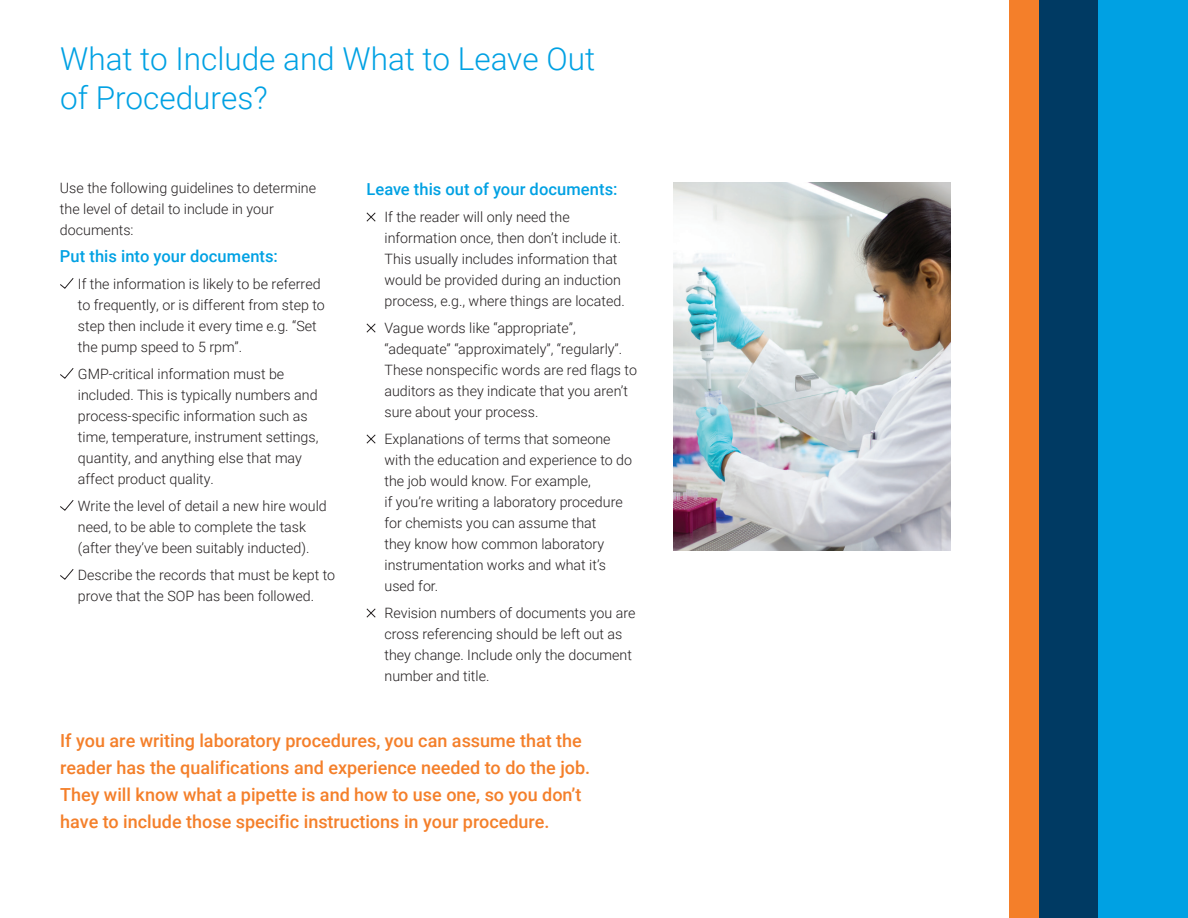
<style>
.page{position:relative;width:1188px;height:918px;background:#fff}
.page>*{position:absolute;margin:0;border:0;box-sizing:border-box;transform-origin:0 0}
.t1{font:300 31.5px/39px "Roboto";color:#00a1e3}
.t2{font:500 18px/27px "Roboto";color:#f47f2a}
.t3{font:500 16.5px "Roboto";letter-spacing:.005em;color:#00a1e3}
.t4{font:300 14.25px/21px "Roboto";color:#231f20}
</style>
<div class="page">
<div style="left:1039px;top:0;width:60px;height:918px;background:#003a63"></div>
<div style="left:1099px;top:0;width:89px;height:918px;background:#00a1e3"></div>
<div style="left:1009px;top:0;width:30px;height:918px;background:#f47f2a"></div>
<svg style="left:60px;top:278px;width:14px;height:11px"></svg>
<svg style="left:60px;top:368px;width:14px;height:11px"></svg>
<svg style="left:60px;top:500px;width:14px;height:11px"></svg>
<svg style="left:60px;top:569px;width:14px;height:11px"></svg>
<svg style="left:366px;top:212px;width:10px;height:10px"></svg>
<svg style="left:366px;top:323px;width:10px;height:10px"></svg>
<svg style="left:366px;top:434px;width:10px;height:10px"></svg>
<svg style="left:366px;top:608px;width:10px;height:10px"></svg>
<img style="left:673px;top:183px;width:277px;height:367px">
<h1 class="t1" style="left:60px;top:38px;width:536px">What to Include and What to Leave Out of Procedures?</h1>
<p class="t4" style="left:60px;top:177px;width:258px">Use the following guidelines to determine the level of detail to include in your documents:</p>
<p class="t3" style="left:60px;top:244px;width:220px">Put this into your documents:</p>
<p class="t4" style="left:78px;top:273px;width:248px">If the information is likely to be referred to frequently, or is different from step to step then include it every time e.g. “Set the pump speed to 5 rpm”.</p>
<p class="t4" style="left:78px;top:363px;width:242px">GMP-critical information must be included. This is typically numbers and process-specific information such as time, temperature, instrument settings, quantity, and anything else that may affect product quality.</p>
<p class="t4" style="left:78px;top:495px;width:250px">Write the level of detail a new hire would need, to be able to complete the task (after they’ve been suitably inducted).</p>
<p class="t4" style="left:78px;top:564px;width:259px">Describe the records that must be kept to prove that the SOP has been followed.</p>
<p class="t3" style="left:367px;top:177px;width:253px">Leave this out of your documents:</p>
<p class="t4" style="left:385px;top:205px;width:242px">If the reader will only need the information once, then don’t include it.<br>This usually includes information that would be provided during an induction process, e.g., where things are located.</p>
<p class="t4" style="left:385px;top:316px;width:254px">Vague words like “appropriate”, “adequate” “approximately”, “regularly”.<br>These nonspecific words are red flags to auditors as they indicate that you aren’t sure about your process.</p>
<p class="t4" style="left:385px;top:427px;width:249px">Explanations of terms that someone with the education and experience to do the job would know. For example,<br>if you’re writing a laboratory procedure for chemists you can assume that<br>they know how common laboratory instrumentation works and what it’s used for.</p>
<p class="t4" style="left:385px;top:601px;width:253px">Revision numbers of documents you are cross referencing should be left out as they change. Include only the document number and title.</p>
<p class="t2" style="left:60px;top:727px;width:532px">If you are writing laboratory procedures, you can assume that the reader has the qualifications and experience needed to do the job.<br>They will know what a pipette is and how to use one, so you don’t have to include those specific instructions in your procedure.</p>
</div>
